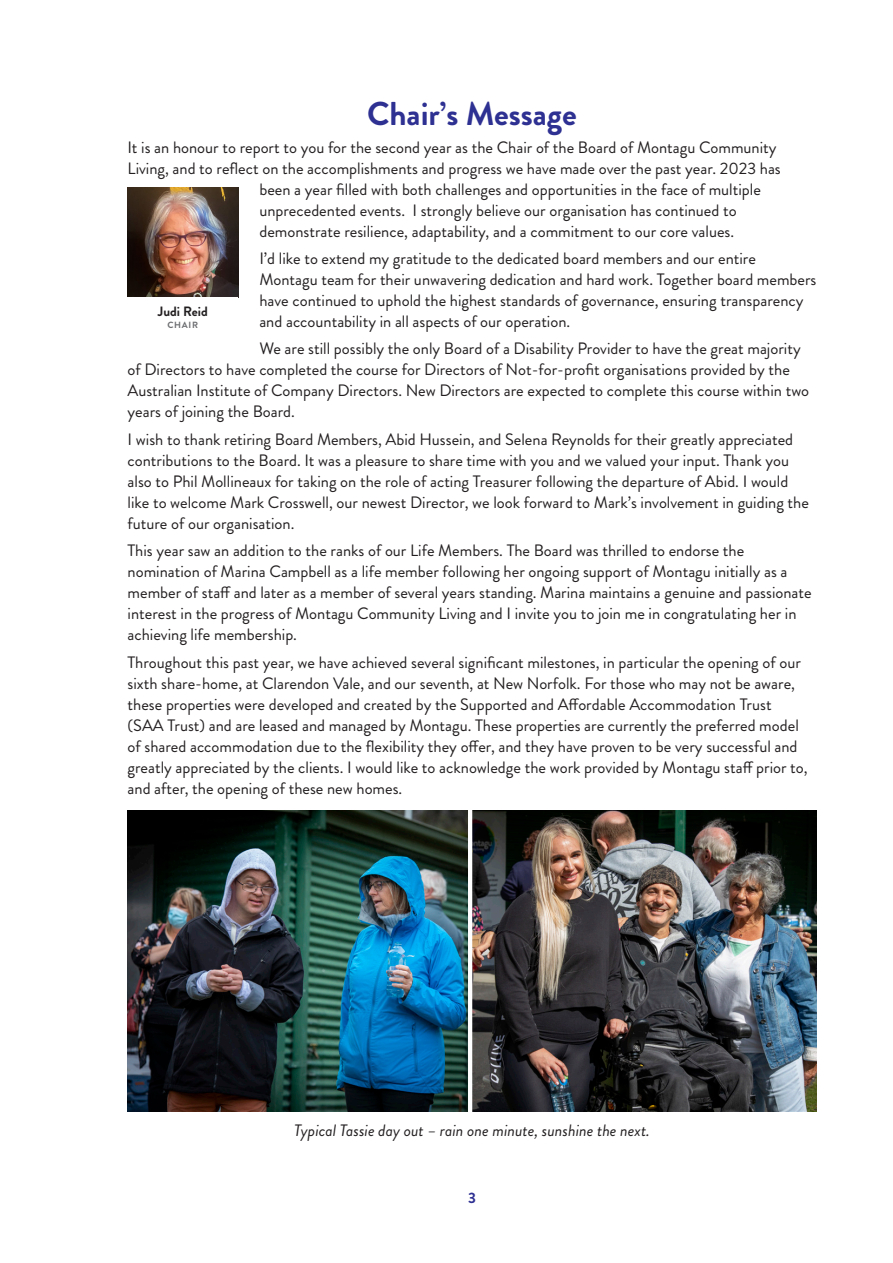
<style>
.page{position:relative;width:893px;height:1263px;background:#fff}
.page>*{position:absolute;margin:0;border:0;box-sizing:border-box;transform-origin:0 0}
.page_headings{font:700 33px "Brandon Grotesque";color:#2e3092}
.body{font:16.5px/21px "Brandon Grotesque";color:#231f20}
.t1{font:italic 16.5px "Brandon Grotesque";color:#231f20}
.t2{font:700 15.15px "Brandon Grotesque";color:#2e3092}
.name_sub_3mm{font:700 13.5px "Brandon Grotesque";color:#231f20}
.role{font:700 9px "Brandon Grotesque";letter-spacing:.08em;color:#6c6d70}
</style>
<div class="page">
<img style="left:128px;top:187px;width:110px;height:110px">
<img style="left:128px;top:810px;width:340px;height:302px">
<img style="left:473px;top:810px;width:343px;height:302px">
<p class="page_headings" style="left:367px;top:91px;width:211px">Chair’s Message</p>
<p class="body" style="left:128px;top:137px;width:651px">It is an honour to report to you for the second year as the Chair of the Board of Montagu Community</p>
<p class="body" style="left:128px;top:158px;width:655px">Living, and to reflect on the accomplishments and progress we have made over the past year. 2023 has</p>
<p class="body" style="left:259px;top:179px;width:503px">been a year filled with both challenges and opportunities in the face of multiple</p>
<p class="body" style="left:259px;top:200px;width:479px">unprecedented events. I strongly believe our organisation has continued to</p>
<p class="body" style="left:259px;top:221px;width:476px">demonstrate resilience, adaptability, and a commitment to our core values.</p>
<p class="body" style="left:259px;top:248px;width:559px">I’d like to extend my gratitude to the dedicated board members and our entire Montagu team for their unwavering dedication and hard work. Together board members have continued to uphold the highest standards of governance, ensuring transparency and accountability in all aspects of our operation.</p>
<p class="body" style="left:128px;top:338px;width:683px;text-indent:132px">We are still possibly the only Board of a Disability Provider to have the great majority of Directors to have completed the course for Directors of Not-for-profit organisations provided by the Australian Institute of Company Directors. New Directors are expected to complete this course within two years of joining the Board.</p>
<p class="body" style="left:128px;top:429px;width:683px">I wish to thank retiring Board Members, Abid Hussein, and Selena Reynolds for their greatly appreciated contributions to the Board. It was a pleasure to share time with you and we valued your input. Thank you also to Phil Mollineaux for taking on the role of acting Treasurer following the departure of Abid. I would like to welcome Mark Crosswell, our newest Director, we look forward to Mark’s involvement in guiding the future of our organisation.</p>
<p class="body" style="left:128px;top:540px;width:686px">This year saw an addition to the ranks of our Life Members. The Board was thrilled to endorse the nomination of Marina Campbell as a life member following her ongoing support of Montagu initially as a member of staff and later as a member of several years standing. Marina maintains a genuine and passionate interest in the progress of Montagu Community Living and I invite you to join me in congratulating her in achieving life membership.</p>
<p class="body" style="left:128px;top:651px;width:682px">Throughout this past year, we have achieved several significant milestones, in particular the opening of our sixth share-home, at Clarendon Vale, and our seventh, at New Norfolk. For those who may not be aware, these properties were developed and created by the Supported and Affordable Accommodation Trust (SAA Trust) and are leased and managed by Montagu. These properties are currently the preferred model of shared accommodation due to the flexibility they offer, and they have proven to be very successful and greatly appreciated by the clients. I would like to acknowledge the work provided by Montagu staff prior to, and after, the opening of these new homes.</p>
<p class="name_sub_3mm" style="left:158px;top:302px;width:51px">Judi Reid</p>
<p class="role" style="left:167px;top:319px;width:32px">CHAIR</p>
<p class="t1" style="left:294px;top:1119px;width:357px">Typical Tassie day out – rain one minute, sunshine the next.</p>
<p class="t2" style="left:468px;top:1187px;width:9px">3</p>
</div>
